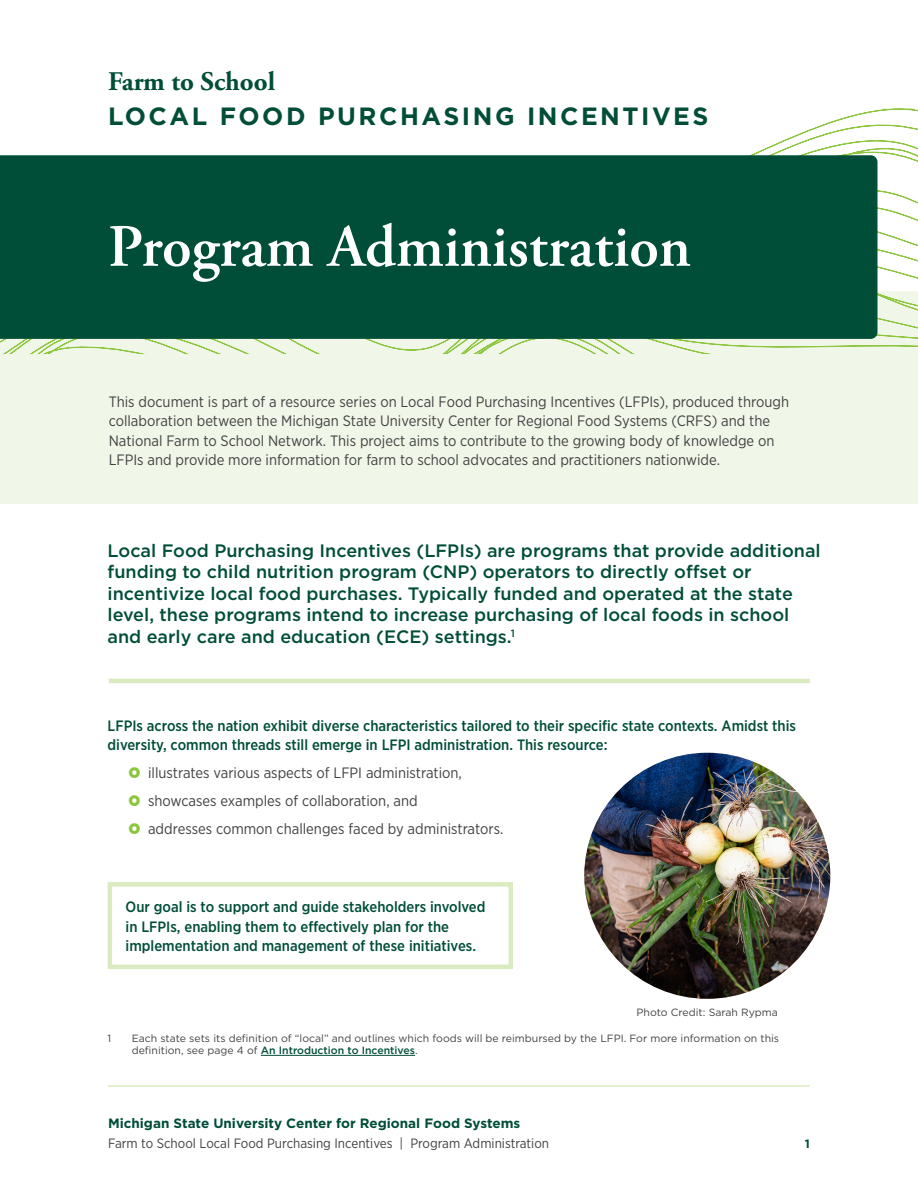
<style>
.page{position:relative;width:918px;height:1188px;background:#fff}
.page>*{position:absolute;margin:0;border:0;box-sizing:border-box;transform-origin:0 0}
.h1_-_Two-Pager_Header{font:600 60px "Adobe Garamond Pro";color:#fff}
.t1{font:700 26.85px "Adobe Garamond Pro";color:#004e38}
.t2{font:700 24.9px "Gotham";letter-spacing:.1em;color:#004e38}
.Intro{font:500 18px/21.6px "Gotham";color:#004e38}
.bullets_2_-_OG{font:15px/19.5px "Gotham Narrow";color:#424144}
.body_copy_callout{font:500 15px/19.5px "Gotham Narrow";color:#004e38}
.t3{font:13.5px "Gotham Narrow";color:#424144}
.t4{font:700 13.5px "Gotham";color:#004e38}
.t5{font:700 12px "Gotham";color:#004e38}
.Footnote___Caption___Note{font:10.5px/12.8px "Gotham";color:#424144}
.s1{font-weight:500;color:#004e38}
</style>
<div class="page">
<hr style="left:108px;top:1085px;width:702px;height:2px;background:#daeac1">
<div style="left:0;top:292px;width:918px;height:212px;background:#f1f7e8"></div>
<svg style="left:757px;top:116px;width:161px;height:36px"></svg>
<svg style="left:0;top:319px;width:918px;height:35px"></svg>
<div style="left:0;top:155px;width:878px;height:184px;background:#004e38"></div>
<hr style="left:109px;top:679px;width:701px;height:4px;background:#daeac1">
<img style="left:584px;top:753px;width:246px;height:246px;border-radius:123px">
<div style="left:108px;top:882px;width:405px;height:87px;border:4px solid #daeac1"></div>
<hr style="left:261px;top:1055px;width:154px;height:1px;background:#004e38">
<h2 class="t1" style="left:108px;top:66px;width:169px">Farm to School</h2>
<h3 class="t2" style="left:108px;top:100px;width:602px">LOCAL FOOD PURCHASING INCENTIVES</h3>
<p class="h1_-_Two-Pager_Header" style="left:108px;top:212px;width:584px">Program Administration</p>
<p class="bullets_2_-_OG" style="left:109px;top:391px;width:682px">This document is part of a resource series on Local Food Purchasing Incentives (LFPIs), produced through collaboration between the Michigan State University Center for Regional Food Systems (CRFS) and the National Farm to School Network. This project aims to contribute to the growing body of knowledge on LFPIs and provide more information for farm to school advocates and practitioners nationwide.</p>
<p class="Intro" style="left:108px;top:539px;width:715px">Local Food Purchasing Incentives (LFPIs) are programs that provide additional funding to child nutrition program (CNP) operators to directly offset or incentivize local food purchases. Typically funded and operated at the state level, these programs intend to increase purchasing of local foods in school and early care and education (ECE) settings.<sup>1</sup></p>
<p class="body_copy_callout" style="left:108px;top:715px;width:690px">LFPIs across the nation exhibit diverse characteristics tailored to their specific state contexts. Amidst this diversity, common threads still emerge in LFPI administration. This resource:</p>
<p class="bullets_2_-_OG" style="left:148px;top:763px;width:315px">illustrates various aspects of LFPI administration,</p>
<p class="bullets_2_-_OG" style="left:148px;top:791px;width:271px">showcases examples of collaboration, and</p>
<p class="bullets_2_-_OG" style="left:148px;top:819px;width:357px">addresses common challenges faced by administrators.</p>
<p class="body_copy_callout" style="left:126px;top:897px;width:361px">Our goal is to support and guide stakeholders involved in LFPIs, enabling them to effectively plan for the implementation and management of these initiatives.</p>
<p class="Footnote___Caption___Note" style="left:637px;top:1006px;width:143px">Photo Credit: Sarah Rypma</p>
<p class="Footnote___Caption___Note" style="left:108px;top:1031px;width:5px">1</p>
<p class="Footnote___Caption___Note" style="left:132px;top:1031px;width:649px">Each state sets its definition of “local” and outlines which foods will be reimbursed by the LFPI. For more information on this definition, see page 4 of <span class="s1">An Introduction to Incentives</span>.</p>
<p class="t4" style="left:108px;top:1115px;width:414px">Michigan State University Center for Regional Food Systems</p>
<p class="t3" style="left:108px;top:1135px;width:443px">Farm to School Local Food Purchasing Incentives | Program Administration</p>
<p class="t5" style="left:805px;top:1135px;width:7px">1</p>
</div>
